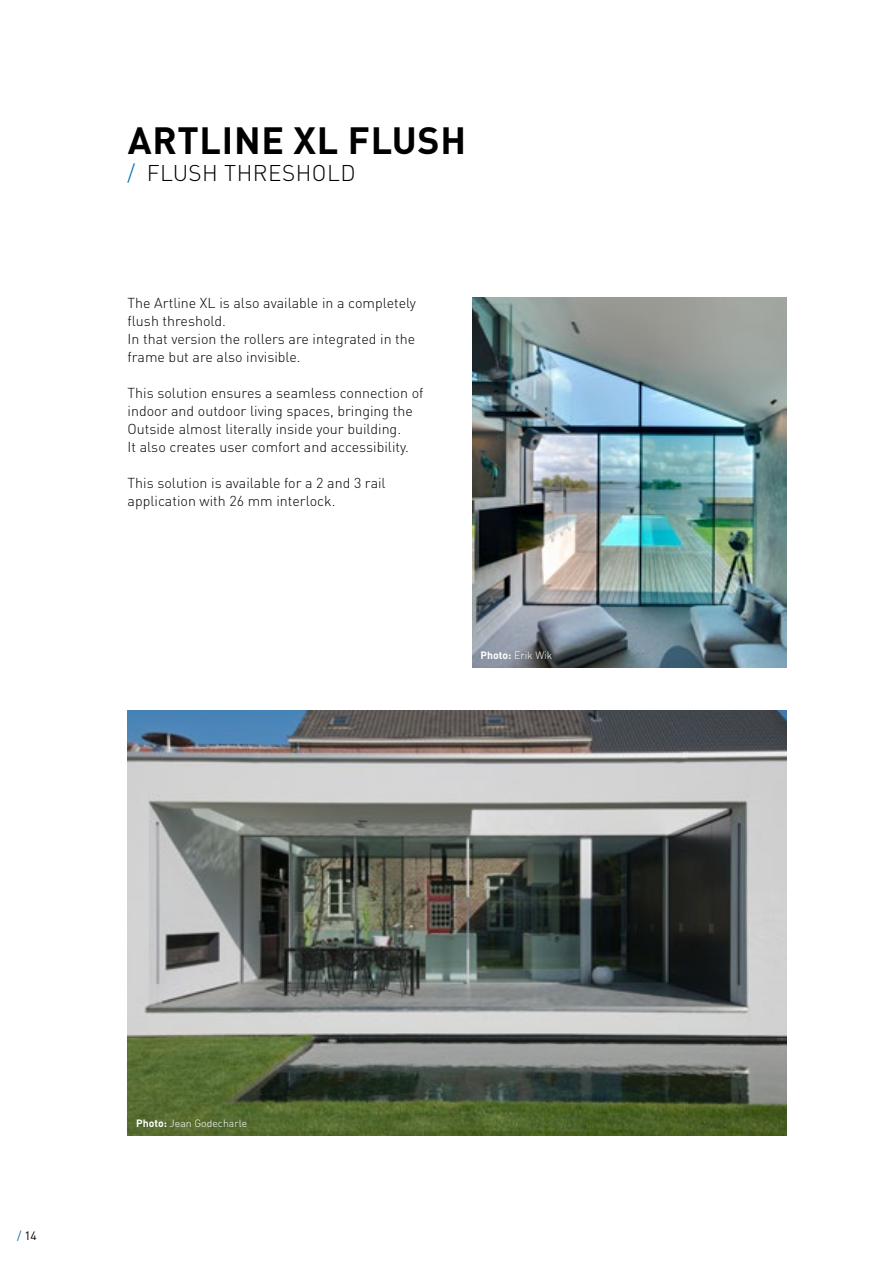
<style>
.page{position:relative;width:893px;height:1263px;background:#fff}
.page>*{position:absolute;margin:0;border:0;box-sizing:border-box;transform-origin:0 0}
.t1{font:700 37.5px "DIN Pro";letter-spacing:.02em;color:#000}
.t2{font:300 22.5px "DIN Pro";letter-spacing:.02em;color:#000}
.t3{font:300 14.25px/18px "DIN Pro";color:#000}
.t4{font:12px "DIN Pro";color:#000}
.t5{font:300 10.5px "DIN Pro";color:#fff}
.s1{color:#006eb7}
.s2{font-weight:700}
</style>
<div class="page">
<img style="left:472px;top:298px;width:315px;height:370px">
<img style="left:128px;top:710px;width:659px;height:425px">
<h1 class="t1" style="left:128px;top:109px;width:340px">ARTLINE XL FLUSH</h1>
<h2 class="t2" style="left:128px;top:156px;width:230px"><span class="s1">/</span> FLUSH THRESHOLD</h2>
<p class="t3" style="left:128px;top:292px;width:290px">The Artline XL is also available in a completely flush threshold.<br>In that version the rollers are integrated in the frame but are also invisible.</p>
<p class="t3" style="left:128px;top:382px;width:297px">This solution ensures a seamless connection of indoor and outdoor living spaces, bringing the Outside almost literally inside your building.<br>It also creates user comfort and accessibility.</p>
<p class="t3" style="left:128px;top:472px;width:260px">This solution is available for a 2 and 3 rail application with 26 mm interlock.</p>
<p class="t5" style="left:480px;top:647px;width:73px"><span class="s2">Photo:</span> Erik Wik</p>
<p class="t4" style="left:17px;top:1226px;width:21px"><span class="s1">/</span> 14</p>
<p class="t5" style="left:136px;top:1115px;width:113px"><span class="s2">Photo:</span> Jean Godecharle</p>
</div>
